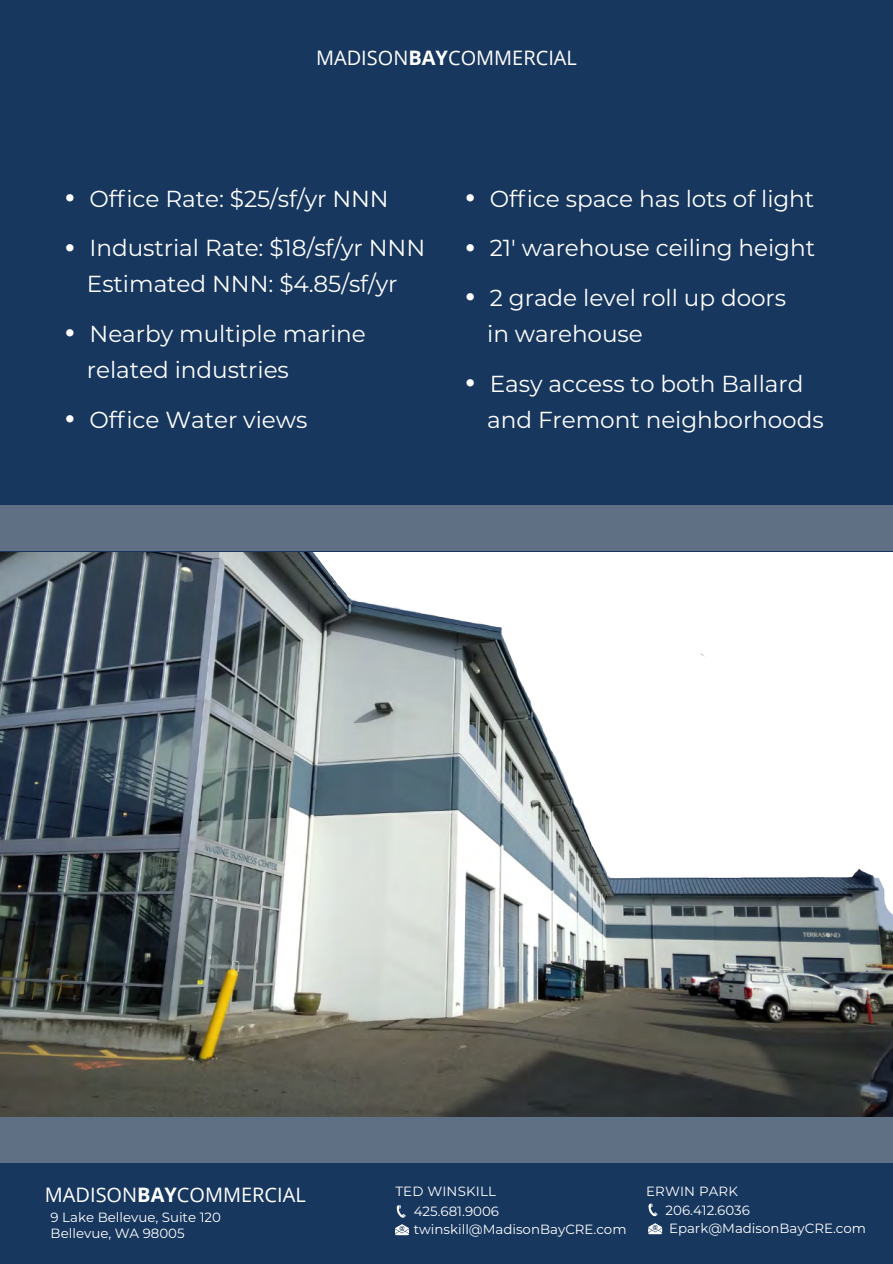
<style>
.page{position:relative;width:893px;height:1264px;background:#fff}
.page>*{position:absolute;margin:0;border:0;box-sizing:border-box;transform-origin:0 0}
.t1{font:23.1px/36px "Montserrat";letter-spacing:-.005em;color:#fff}
.t2{font:19.95px "Open Sans";color:#fff}
.t3{font:13.35px/18.3px "Montserrat";color:#fff}
.s1{font-weight:700}
.s2{font-size:48.45px}
</style>
<div class="page">
<img style="left:0;top:551px;width:892px;height:566px">
<div style="left:0;top:0;width:892px;height:551px;background:#17375e"></div>
<div style="left:0;top:505px;width:892px;height:46px;background:#5f6f84"></div>
<div style="left:0;top:1117px;width:892px;height:46px;background:#5f6f84"></div>
<div style="left:0;top:1163px;width:892px;height:100px;background:#17375e"></div>
<svg style="left:395px;top:1224px;width:14px;height:11px"></svg>
<svg style="left:396px;top:1205px;width:9px;height:12px"></svg>
<svg style="left:648px;top:1203px;width:9px;height:13px"></svg>
<svg style="left:648px;top:1223px;width:14px;height:11px"></svg>
<p class="t2" style="left:316px;top:47px;width:262px">MADISON<span class="s1">BAY</span>COMMERCIAL</p>
<p class="t1" style="left:63px;top:181px;width:327px"><span class="s2">•</span> Office Rate: $25/sf/yr NNN</p>
<p class="t1" style="left:63px;top:231px;width:364px;text-align:center"><span class="s2">•</span> Industrial Rate: $18/sf/yr NNN<br>Estimated NNN: $4.85/sf/yr</p>
<p class="t1" style="left:87px;top:317px;width:280px;text-indent:-24px"><span class="s2">•</span> Nearby multiple marine related industries</p>
<p class="t1" style="left:63px;top:402px;width:246px"><span class="s2">•</span> Office Water views</p>
<p class="t1" style="left:463px;top:181px;width:352px"><span class="s2">•</span> Office space has lots of light</p>
<p class="t1" style="left:463px;top:231px;width:353px"><span class="s2">•</span> 21' warehouse ceiling height</p>
<p class="t1" style="left:487px;top:281px;width:300px;text-indent:-24px"><span class="s2">•</span> 2 grade level roll up doors in warehouse</p>
<p class="t1" style="left:487px;top:366px;width:338px;text-indent:-24px"><span class="s2">•</span> Easy access to both Ballard and Fremont neighborhoods</p>
<p class="t2" style="left:45px;top:1183px;width:262px">MADISON<span class="s1">BAY</span>COMMERCIAL</p>
<p class="t3" style="left:51px;top:1209px;width:172px;line-height:16px">9 Lake Bellevue, Suite 120<br>Bellevue, WA 98005</p>
<p class="t3" style="left:395px;top:1182px;width:102px">TED WINSKILL</p>
<p class="t3" style="left:665px;top:1182px;width:202px;text-indent:-20px">ERWIN PARK<br>206.412.6036<br>Epark@MadisonBayCRE.com</p>
<p class="t3" style="left:413px;top:1202px;width:214px">425.681.9006 twinskill@MadisonBayCRE.com</p>
</div>
